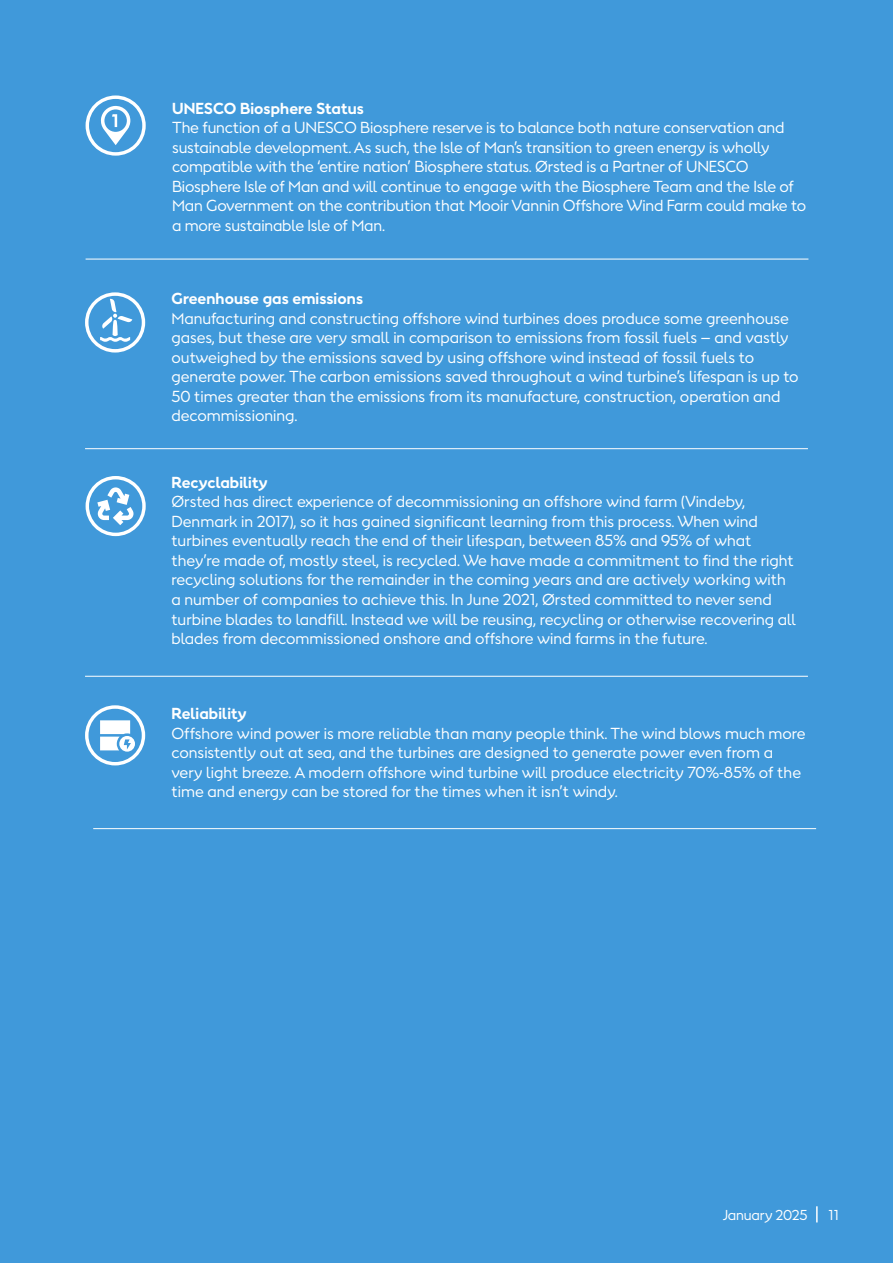
<style>
.page{position:relative;width:893px;height:1263px;background:#4099da}
.page>*{position:absolute;margin:0;border:0;box-sizing:border-box;transform-origin:0 0}
.Header_1{font:15px/19.5px "Orsted Sans";color:#fff}
.Header_1-2{font:700 15px "Orsted Sans";letter-spacing:.01em;color:#fff}
.Header_1-3{font:13.5px "Orsted Sans";letter-spacing:-.01em;color:#fff}
</style>
<div class="page">
<svg style="left:816px;top:1206px;width:2px;height:16px"></svg>
<hr style="left:86px;top:259px;width:722px;height:1px;background:#fff">
<hr style="left:85px;top:448px;width:723px;height:1px;background:#fff">
<hr style="left:85px;top:676px;width:723px;height:1px;background:#fff">
<svg style="left:86px;top:95px;width:60px;height:61px"></svg>
<svg style="left:85px;top:292px;width:60px;height:60px"></svg>
<svg style="left:86px;top:476px;width:60px;height:60px"></svg>
<svg style="left:85px;top:705px;width:60px;height:60px"></svg>
<hr style="left:93px;top:828px;width:723px;height:1px;background:#fff">
<p class="Header_1-2" style="left:172px;top:98px;width:193px">UNESCO Biosphere Status</p>
<p class="Header_1" style="left:172px;top:118px;width:636px">The function of a UNESCO Biosphere reserve is to balance both nature conservation and sustainable development. As such, the Isle of Man’s transition to green energy is wholly compatible with the ‘entire nation’ Biosphere status. Ørsted is a Partner of UNESCO Biosphere Isle of Man and will continue to engage with the Biosphere Team and the Isle of Man Government on the contribution that Mooir Vannin Offshore Wind Farm could make to a more sustainable Isle of Man.</p>
<p class="Header_1-2" style="left:171px;top:289px;width:193px">Greenhouse gas emissions</p>
<p class="Header_1" style="left:171px;top:308px;width:629px">Manufacturing and constructing offshore wind turbines does produce some greenhouse gases, but these are very small in comparison to emissions from fossil fuels – and vastly outweighed by the emissions saved by using offshore wind instead of fossil fuels to generate power. The carbon emissions saved throughout a wind turbine’s lifespan is up to 50 times greater than the emissions from its manufacture, construction, operation and decommissioning.</p>
<p class="Header_1-2" style="left:171px;top:472px;width:98px">Recyclability</p>
<p class="Header_1" style="left:171px;top:492px;width:626px">Ørsted has direct experience of decommissioning an offshore wind farm (Vindeby, Denmark in 2017), so it has gained significant learning from this process. When wind turbines eventually reach the end of their lifespan, between 85% and 95% of what they’re made of, mostly steel, is recycled. We have made a commitment to find the right recycling solutions for the remainder in the coming years and are actively working with a number of companies to achieve this. In June 2021, Ørsted committed to never send turbine blades to landfill. Instead we will be reusing, recycling or otherwise recovering all blades from decommissioned onshore and offshore wind farms in the future.</p>
<p class="Header_1-2" style="left:171px;top:704px;width:77px">Reliability</p>
<p class="Header_1" style="left:171px;top:723px;width:635px">Offshore wind power is more reliable than many people think. The wind blows much more consistently out at sea, and the turbines are designed to generate power even from a very light breeze. A modern offshore wind turbine will produce electricity 70%-85% of the time and energy can be stored for the times when it isn’t windy.</p>
<p class="Header_1-3" style="left:723px;top:1206px;width:86px">January 2025</p>
<p class="Header_1-3" style="left:829px;top:1206px;width:12px">11</p>
</div>
